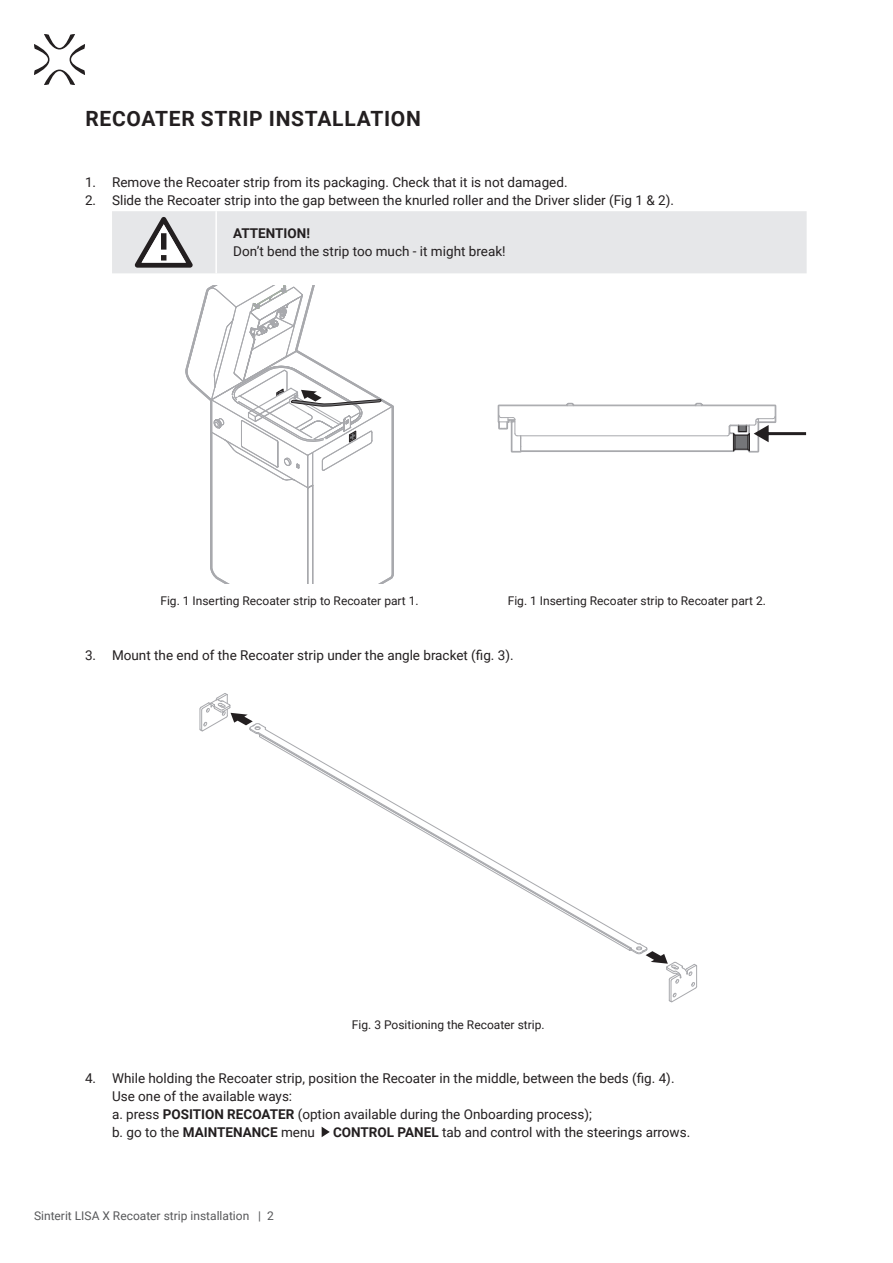
<style>
.page{position:relative;width:893px;height:1263px;background:#fff}
.page>*{position:absolute;margin:0;border:0;box-sizing:border-box;transform-origin:0 0}
.naglowek_1{font:700 21px "Roboto";letter-spacing:.035em;color:#231f20}
.t1{font:13.5px/18px "Roboto";color:#231f20}
.t2{font:700 13.5px "Roboto";color:#231f20}
.t3{font:12px "Roboto";color:#231f20}
.t4{font:12px "Roboto";color:#57585a}
.s1{font-weight:700}
</style>
<div class="page">
<svg style="left:34px;top:34px;width:51px;height:51px"></svg>
<div style="left:112px;top:211px;width:695px;height:62px;background:#e6e7e9"></div>
<svg style="left:185px;top:367px;width:209px;height:216px"></svg>
<hr style="left:211px;top:432px;width:1px;height:135px;background:#a8a9ad">
<hr style="left:308px;top:488px;width:1px;height:95px;background:#a8a9ad">
<hr style="left:307px;top:488px;width:1px;height:95px;background:#a8a9ad">
<hr style="left:312px;top:453px;width:1px;height:130px;background:#a8a9ad">
<hr style="left:392px;top:407px;width:1px;height:167px;background:#a8a9ad">
<svg style="left:186px;top:286px;width:208px;height:203px"></svg>
<svg style="left:497px;top:402px;width:309px;height:51px"></svg>
<svg style="left:199px;top:693px;width:65px;height:42px"></svg>
<svg style="left:264px;top:726px;width:372px;height:219px"></svg>
<svg style="left:629px;top:942px;width:68px;height:61px"></svg>
<svg style="left:322px;top:1127px;width:8px;height:10px"></svg>
<p class="naglowek_1" style="left:85px;top:104px;width:337px">RECOATER STRIP INSTALLATION</p>
<p class="t1" style="left:85px;top:173px;width:484px">1. Remove the Recoater strip from its packaging. Check that it is not damaged.</p>
<p class="t1" style="left:85px;top:191px;width:590px">2. Slide the Recoater strip into the gap between the knurled roller and the Driver slider (Fig 1 &amp; 2).</p>
<p class="t2" style="left:233px;top:224px;width:78px">ATTENTION!</p>
<p class="t1" style="left:233px;top:242px;width:274px">Don’t bend the strip too much - it might break!</p>
<p class="t3" style="left:160px;top:592px;width:260px">Fig. 1 Inserting Recoater strip to Recoater part 1.</p>
<p class="t3" style="left:508px;top:592px;width:260px">Fig. 1 Inserting Recoater strip to Recoater part 2.</p>
<p class="t1" style="left:85px;top:645px;width:430px">3. Mount the end of the Recoater strip under the angle bracket (fig. 3).</p>
<p class="t3" style="left:352px;top:1016px;width:194px">Fig. 3 Positioning the Recoater strip.</p>
<p class="t1" style="left:112px;top:1069px;width:564px;text-indent:-27px">4. While holding the Recoater strip, position the Recoater in the middle, between the beds (fig. 4).<br>Use one of the available ways:<br>a. press <span class="s1">POSITION RECOATER</span> (option available during the Onboarding process);<br>b. go to the <span class="s1">MAINTENANCE</span> menu</p>
<p class="t1" style="left:333px;top:1123px;width:359px"><span class="s1">CONTROL PANEL</span> tab and control with the steerings arrows.</p>
<p class="t4" style="left:34px;top:1208px;width:241px">Sinterit LISA X Recoater strip installation | 2</p>
</div>
